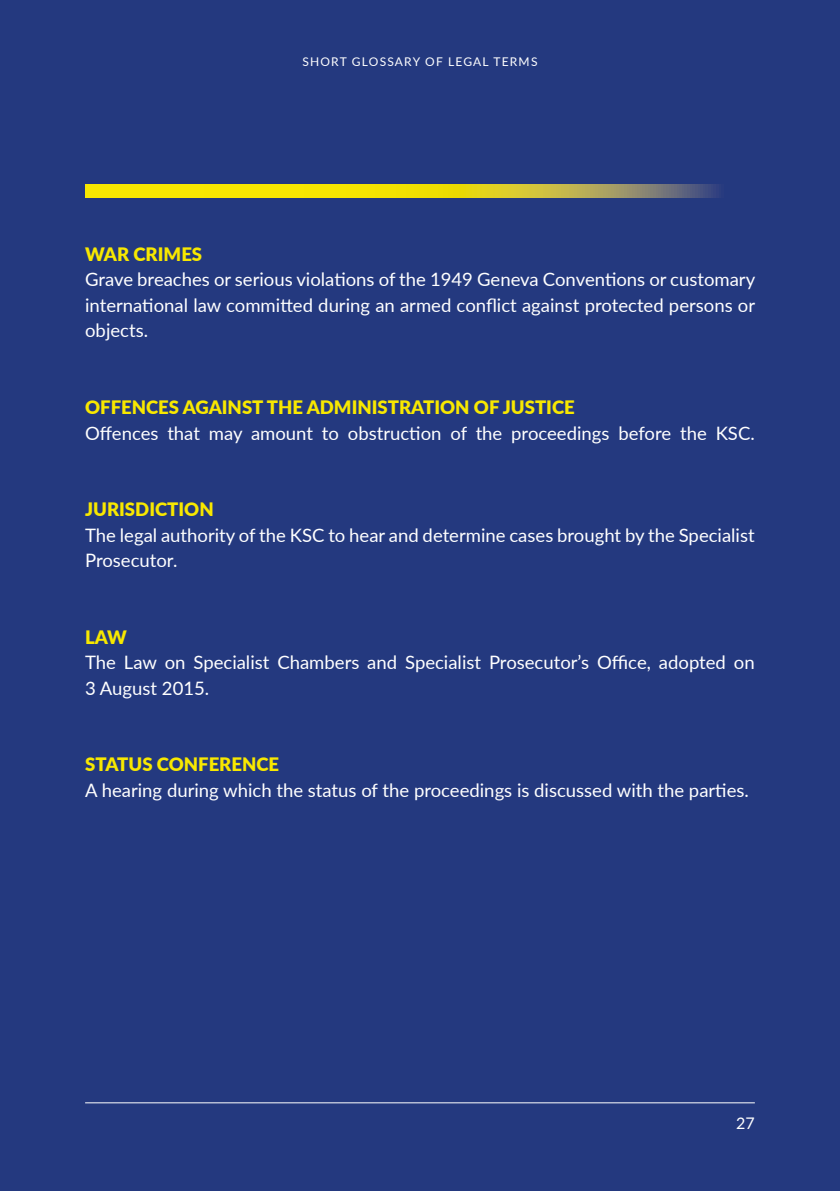
<style>
.page{position:relative;width:840px;height:1191px;background:#fff}
.page>*{position:absolute;margin:0;border:0;box-sizing:border-box;transform-origin:0 0}
.t1{font:18.4px/25.6px "Lato";color:#fff}
.t2{font:900 18.4px "Lato";color:#f8e800}
.t3{font:16px "Lato";color:#fff}
.t4{font:12px "Lato";letter-spacing:.1em;color:#fff}
</style>
<div class="page">
<div style="left:0;top:0;width:839px;height:1191px;background:#24397f"></div>
<hr style="left:85px;top:1102px;width:669px;height:1px;background:#fff">
<svg style="left:85px;top:184px;width:634px;height:13px;background:#d6c922"></svg>
<p class="t4" style="left:302px;top:53px;width:236px">SHORT GLOSSARY OF LEGAL TERMS</p>
<p class="t2" style="left:85px;top:240px;width:118px">WAR CRIMES</p>
<p class="t1" style="left:85px;top:266px;width:671px;text-align:justify">Grave breaches or serious violations of the 1949 Geneva Conventions or customary international law committed during an armed conflict against protected persons or objects.</p>
<p class="t2" style="left:85px;top:393px;width:491px">OFFENCES AGAINST THE ADMINISTRATION OF JUSTICE</p>
<p class="t1" style="left:85px;top:419px;width:670px">Offences that may amount to obstruction of the proceedings before the KSC.</p>
<p class="t2" style="left:85px;top:495px;width:130px">JURISDICTION</p>
<p class="t1" style="left:85px;top:521px;width:670px">The legal authority of the KSC to hear and determine cases brought by the Specialist<br>Prosecutor.</p>
<p class="t2" style="left:85px;top:623px;width:43px">LAW</p>
<p class="t1" style="left:85px;top:649px;width:670px">The Law on Specialist Chambers and Specialist Prosecutor’s Office, adopted on<br>3 August 2015.</p>
<p class="t2" style="left:85px;top:750px;width:195px">STATUS CONFERENCE</p>
<p class="t1" style="left:85px;top:776px;width:664px">A hearing during which the status of the proceedings is discussed with the parties.</p>
<p class="t3" style="left:735px;top:1111px;width:20px">27</p>
</div>
